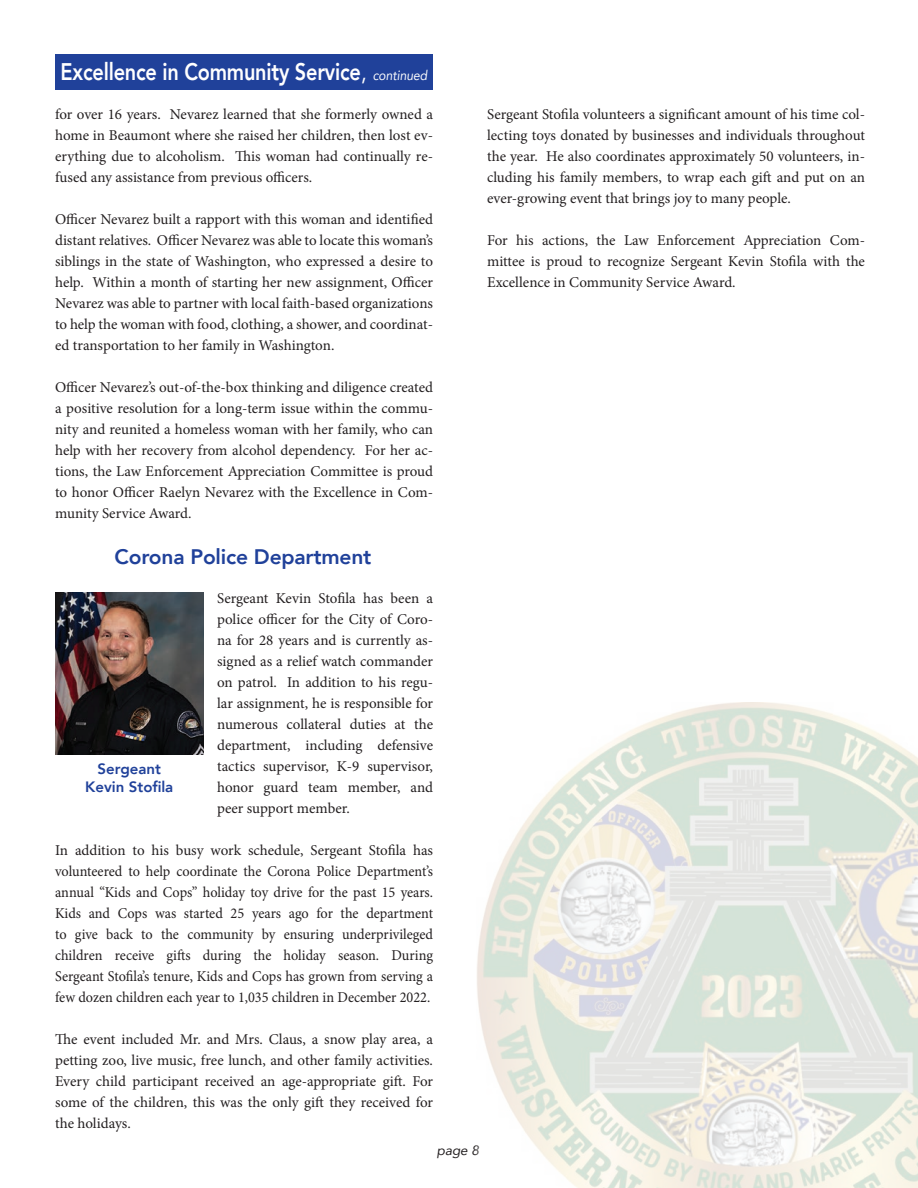
<style>
.page{position:relative;width:918px;height:1188px;background:#fff}
.page>*{position:absolute;margin:0;border:0;box-sizing:border-box;transform-origin:0 0}
.t1{font:800 24px "Avenir";letter-spacing:-.01em;color:#fff;scale:.83 1}
.t2{font:800 21px "Avenir";letter-spacing:-.01em;color:#20419a}
.t3{font:15px/21px "Minion Pro";color:#231f20;text-align:justify}
.t4{font:15px/21px "Minion Pro";color:#231f20;scale:.95 1}
.t5{font:800 15px "Avenir";color:#20419a}
.t6{font:italic 13.5px "Avenir";color:#231f20}
.s1{font-weight:400}
.s2{font-weight:400;font-style:italic;font-size:13.5px}
</style>
<div class="page">
<div style="left:55px;top:54px;width:378px;height:36px;background:#20419a"></div>
<img style="left:55px;top:593px;width:149px;height:162px">
<img style="left:477px;top:703px;width:441px;height:485px">
<p class="t1" style="left:61px;top:53px;width:443px">Excellence in Community Service<span class="s1">,</span> <span class="s2">continued</span></p>
<p class="t3" style="left:55px;top:104px;width:380px">for over 16 years. Nevarez learned that she formerly owned a home in Beaumont where she raised her children, then lost ev&shy;erything due to alcoholism. This woman had continually re&shy;fused any assistance from previous officers.</p>
<p class="t3" style="left:55px;top:209px;width:380px">Officer Nevarez built a rapport with this woman and identified distant relatives. Officer Nevarez was able to locate this woman’s siblings in the state of Washington, who expressed a desire to help. Within a month of starting her new assignment, Officer Nevarez was able to partner with local faith-based organizations to help the woman with food, clothing, a shower, and coordinat&shy;ed transportation to her family in Washington.</p>
<p class="t3" style="left:55px;top:377px;width:380px">Officer Nevarez’s out-of-the-box thinking and diligence created a positive resolution for a long-term issue within the commu&shy;nity and reunited a homeless woman with her family, who can help with her recovery from alcohol dependency. For her ac&shy;tions, the Law Enforcement Appreciation Committee is proud to honor Officer Raelyn Nevarez with the Excellence in Com&shy;munity Service Award.</p>
<p class="t3" style="left:487px;top:104px;width:380px">Sergeant Stofila volunteers a significant amount of his time col&shy;lecting toys donated by businesses and individuals throughout the year. He also coordinates approximately 50 volunteers, in&shy;cluding his family members, to wrap each gift and put on an ever-growing event that brings joy to many people.</p>
<p class="t3" style="left:487px;top:230px;width:380px">For his actions, the Law Enforcement Appreciation Com&shy;mittee is proud to recognize Sergeant Kevin Stofila with the</p>
<p class="t3" style="left:487px;top:272px;width:250px">Excellence in Community Service Award.</p>
<p class="t2" style="left:115px;top:540px;width:258px">Corona Police Department</p>
<p class="t3" style="left:217px;top:588px;width:218px">Sergeant Kevin Stofila has been a police officer for the City of Coro&shy;na for 28 years and is currently as&shy;signed as a relief watch commander on patrol. In addition to his regu&shy;lar assignment, he is responsible for numerous collateral duties at the department, including defensive tactics supervisor, K-9 supervisor, honor guard team member, and peer support member.</p>
<p class="t3" style="left:55px;top:840px;width:380px">In addition to his busy work schedule, Sergeant Stofila has volunteered to help coordinate the Corona Police Department’s annual “Kids and Cops” holiday toy drive for the past 15 years.<br>Kids and Cops was started 25 years ago for the department</p>
<p class="t4" style="left:55px;top:924px;width:399px">to give back to the community by ensuring underprivileged</p>
<p class="t4" style="left:55px;top:945px;width:399px">children receive gifts during the holiday season. During</p>
<p class="t4" style="left:55px;top:966px;width:399px">Sergeant Stofila’s tenure, Kids and Cops has grown from serving a few dozen children each year to 1,035 children in December 2022.</p>
<p class="t3" style="left:55px;top:1029px;width:379px">The event included Mr. and Mrs. Claus, a snow play area, a petting zoo, live music, free lunch, and other family activities.</p>
<p class="t3" style="left:55px;top:1071px;width:380px">Every child participant received an age-appropriate gift. For some of the children, this was the only gift they received for</p>
<p class="t3" style="left:55px;top:1113px;width:77px">the holidays.</p>
<p class="t5" style="left:98px;top:757px;width:65px">Sergeant</p>
<p class="t5" style="left:85px;top:775px;width:90px">Kevin Stofila</p>
<p class="t6" style="left:437px;top:1142px;width:44px">page 8</p>
</div>
